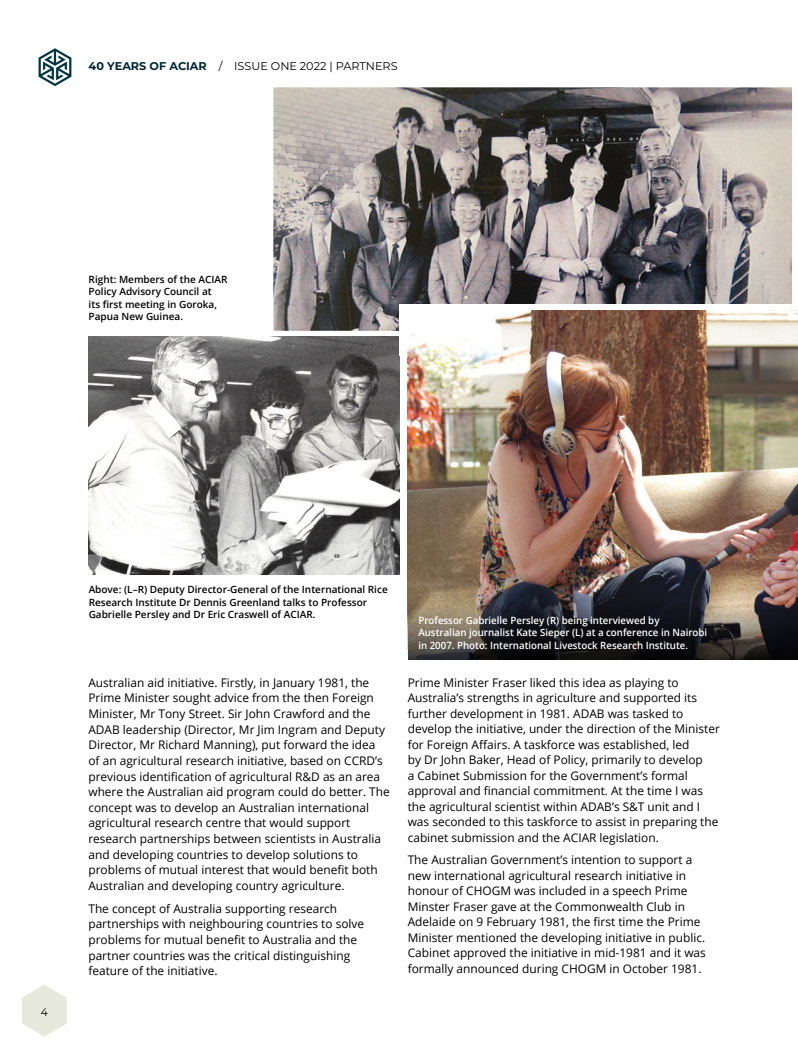
<style>
.page{position:relative;width:798px;height:1053px;background:#fff}
.page>*{position:absolute;margin:0;border:0;box-sizing:border-box;transform-origin:0 0}
.Body{font:11.88px/15.6px "Open Sans";color:#000}
.t1{font:11.25px "Montserrat";color:#000}
.t2{font:11.25px "Montserrat";color:#000;scale:.95 1}
.CaptionBlack{font:600 10px/12.5px "Open Sans";color:#000}
.t3{font:600 10px/12.5px "Open Sans";color:#fff}
.s1{font-weight:700;color:#002532}
</style>
<div class="page">
<svg style="left:273px;top:87px;width:520px;height:244px;background:#878281"></svg>
<img style="left:89px;top:336px;width:310px;height:238px">
<div style="left:399px;top:304px;width:398px;height:51px;background:#fff"></div>
<img style="left:407px;top:311px;width:390px;height:291px">
<svg style="left:407px;top:602px;width:390px;height:57px;background:#343130"></svg>
<svg style="left:22px;top:985px;width:45px;height:51px"></svg>
<svg style="left:39px;top:48px;width:32px;height:38px"></svg>
<p class="t1" style="left:89px;top:59px;width:310px"><span class="s1">40 YEARS OF ACIAR</span> / ISSUE ONE 2022 | PARTNERS</p>
<p class="CaptionBlack" style="left:89px;top:273px;width:140px">Right: Members of the ACIAR<br>Policy Advisory Council at<br>its first meeting in Goroka,<br>Papua New Guinea.</p>
<p class="t2" style="left:41px;top:1004px;width:9px">4</p>
<p class="CaptionBlack" style="left:89px;top:583px;width:300px">Above: (L–R) Deputy Director-General of the International Rice<br>Research Institute Dr Dennis Greenland talks to Professor<br>Gabrielle Persley and Dr Eric Craswell of ACIAR.</p>
<p class="Body" style="left:88px;top:674px;width:303px">Australian aid initiative. Firstly, in January 1981, the Prime Minister sought advice from the then Foreign Minister, Mr Tony Street. Sir John Crawford and the ADAB leadership (Director, Mr Jim Ingram and Deputy Director, Mr Richard Manning), put forward the idea<br>of an agricultural research initiative, based on CCRD’s previous identification of agricultural R&amp;D as an area where the Australian aid program could do better. The concept was to develop an Australian international agricultural research centre that would support research partnerships between scientists in Australia and developing countries to develop solutions to problems of mutual interest that would benefit both Australian and developing country agriculture.</p>
<p class="Body" style="left:88px;top:900px;width:277px">The concept of Australia supporting research partnerships with neighbouring countries to solve problems for mutual benefit to Australia and the partner countries was the critical distinguishing feature of the initiative.</p>
<p class="t3" style="left:418px;top:613px;width:290px">Professor Gabrielle Persley (R) being interviewed by<br>Australian journalist Kate Sieper (L) at a conference in Nairobi in 2007. Photo: International Livestock Research Institute.</p>
<p class="Body" style="left:407px;top:674px;width:313px">Prime Minister Fraser liked this idea as playing to Australia’s strengths in agriculture and supported its further development in 1981. ADAB was tasked to develop the initiative, under the direction of the Minister for Foreign Affairs. A taskforce was established, led<br>by Dr John Baker, Head of Policy, primarily to develop<br>a Cabinet Submission for the Government’s formal approval and financial commitment. At the time I was the agricultural scientist within ADAB’s S&amp;T unit and I was seconded to this taskforce to assist in preparing the cabinet submission and the ACIAR legislation.</p>
<p class="Body" style="left:407px;top:851px;width:299px">The Australian Government’s intention to support a new international agricultural research initiative in honour of CHOGM was included in a speech Prime Minster Fraser gave at the Commonwealth Club in Adelaide on 9 February 1981, the first time the Prime Minister mentioned the developing initiative in public.<br>Cabinet approved the initiative in mid-1981 and it was formally announced during CHOGM in October 1981.</p>
</div>
